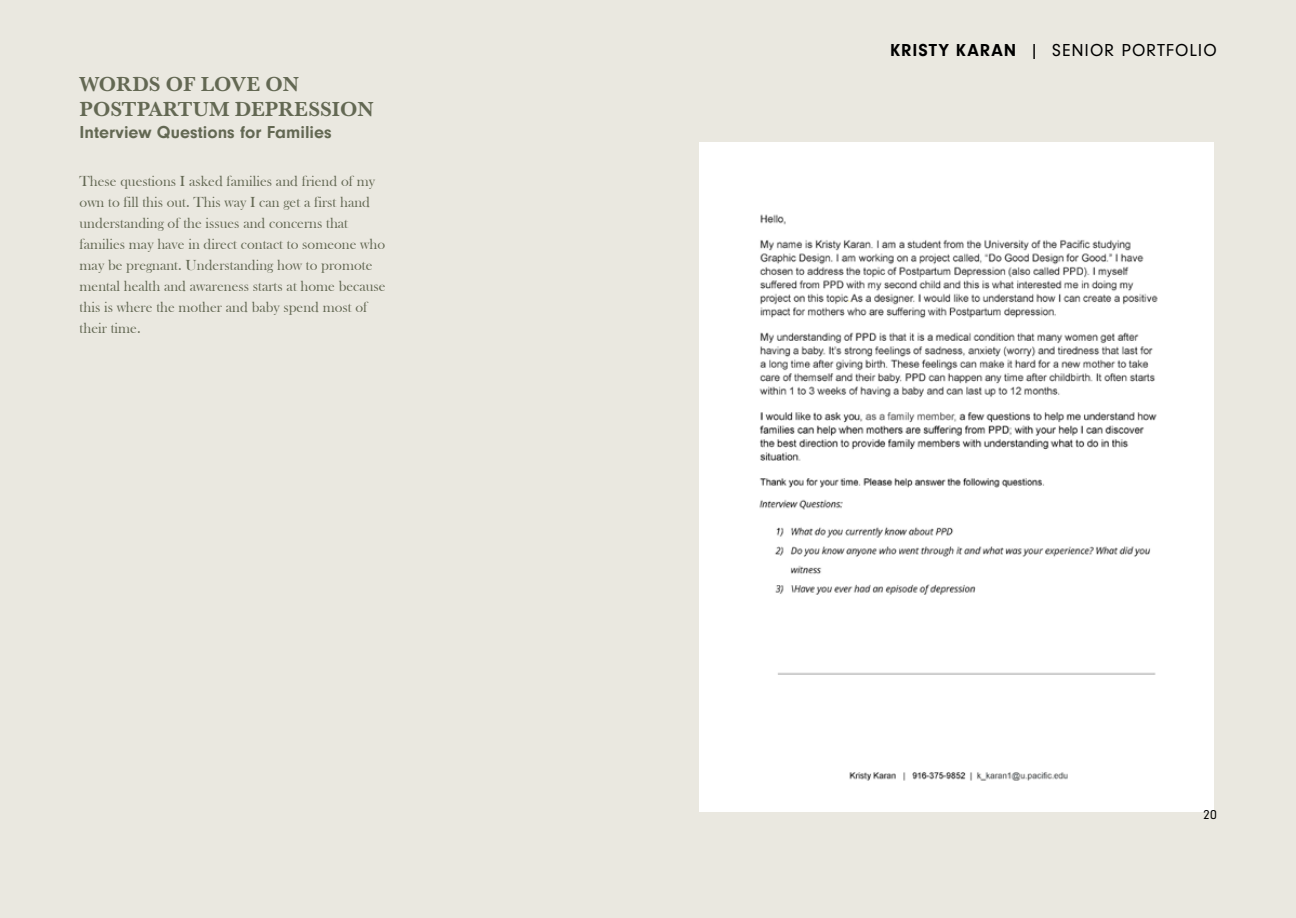
<style>
.page{position:relative;width:1296px;height:918px;background:#eae8e0}
.page>*{position:absolute;margin:0;border:0;box-sizing:border-box;transform-origin:0 0}
.t1{font:700 21px/25.2px "Baskerville URW";color:#636853}
.t2{font:700 18px "Neuzeit Gro";color:#636853}
.t3{font:18px "Neuzeit Gro";letter-spacing:.05em;color:#000}
.t4{font:15px/21px "Bask Old Face";color:#636853}
.t5{font:13.5px "Neuzeit Gro";color:#000}
.s1{font-weight:700}
</style>
<div class="page">
<img style="left:699px;top:142px;width:515px;height:669px">
<h1 class="t1" style="left:80px;top:71px;width:296px">WORDS OF LOVE ON<br>POSTPARTUM DEPRESSION</h1>
<p class="t2" style="left:80px;top:122px;width:254px">Interview Questions for Families</p>
<p class="t4" style="left:80px;top:171px;width:307px">These questions I asked families and friend of my own to fill this out. This way I can get a first hand understanding of the issues and concerns that families may have in direct contact to someone who may be pregnant. Understanding how to promote mental health and awareness starts at home because this is where the mother and baby spend most of their time.</p>
<p class="t3" style="left:890px;top:41px;width:328px"><span class="s1">KRISTY KARAN</span> | SENIOR PORTFOLIO</p>
<p class="t5" style="left:1203px;top:807px;width:15px">20</p>
</div>
